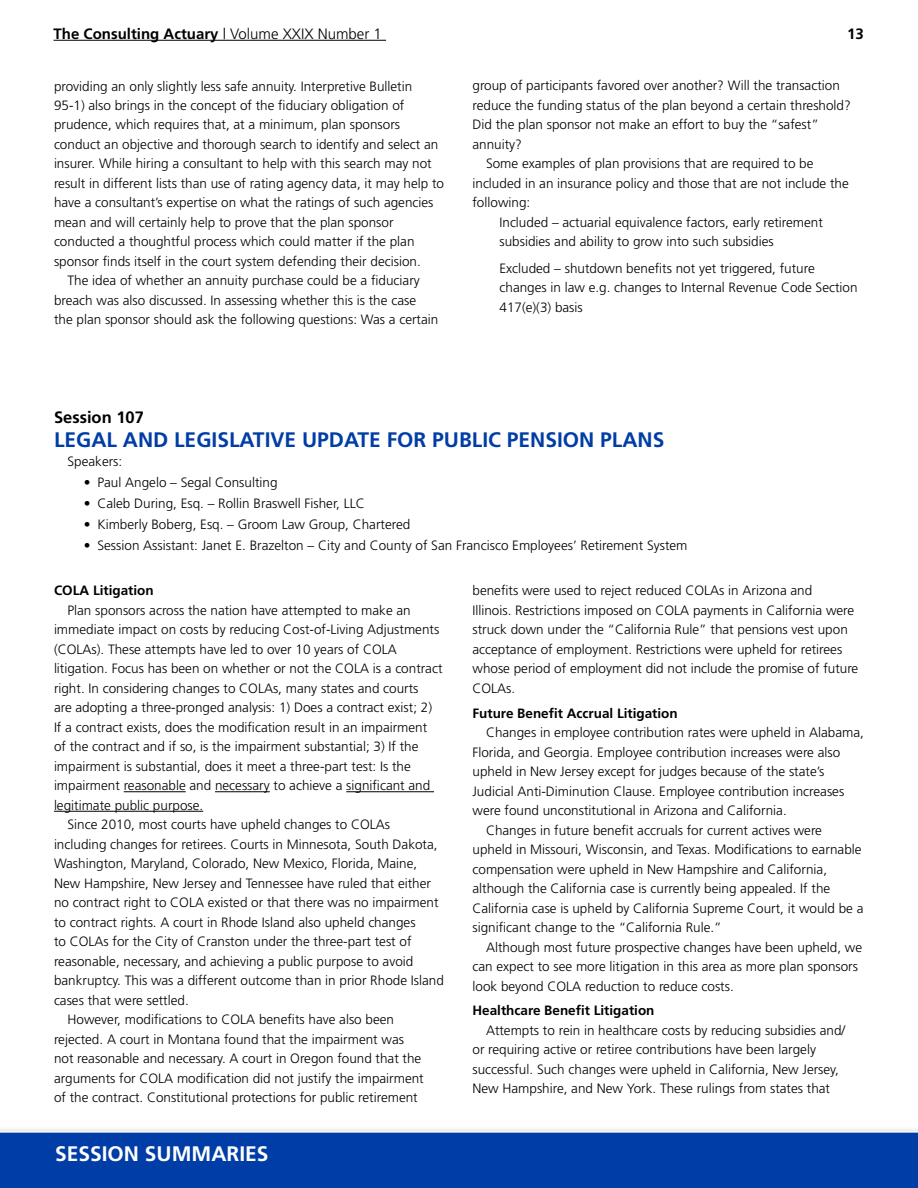
<style>
.page{position:relative;width:918px;height:1188px;background:#fff}
.page>*{position:absolute;margin:0;border:0;box-sizing:border-box;transform-origin:0 0}
.t1{font:700 21px "Frutiger";color:#003da6}
.t2{font:700 21px "Frutiger";color:#fff}
.t3{font:700 16.5px "Frutiger";color:#000}
.t4{font:700 15px "Frutiger";color:#000}
.t5{font:300 13.5px/19.5px "Frutiger";color:#000}
.t6{font:700 13.5px "Frutiger";color:#000}
.s1{font-weight:300}
</style>
<div class="page">
<div style="left:0;top:1126px;width:918px;height:62px;background:#000;opacity:.45"></div>
<div style="left:0;top:1132px;width:918px;height:56px;background:#003da6"></div>
<hr style="left:54px;top:40px;width:332px;height:1px;background:#000">
<hr style="left:124px;top:791px;width:62px;height:1px;background:#000">
<hr style="left:215px;top:791px;width:55px;height:1px;background:#000">
<hr style="left:346px;top:791px;width:88px;height:1px;background:#000">
<hr style="left:54px;top:811px;width:149px;height:1px;background:#000">
<p class="t4" style="left:54px;top:25px;width:330px">The Consulting Actuary <span class="s1">| Volume XXIX Number 1</span></p>
<p class="t4" style="left:847px;top:25px;width:18px">13</p>
<p class="t5" style="left:54px;top:76px;width:360px">providing an only slightly less safe annuity. Interpretive Bulletin</p>
<p class="t5" style="left:54px;top:96px;width:352px">95-1) also brings in the concept of the fiduciary obligation of</p>
<p class="t5" style="left:54px;top:115px;width:348px">prudence, which requires that, at a minimum, plan sponsors</p>
<p class="t5" style="left:54px;top:135px;width:386px">conduct an objective and thorough search to identify and select an</p>
<p class="t5" style="left:54px;top:154px;width:379px">insurer. While hiring a consultant to help with this search may not</p>
<p class="t5" style="left:54px;top:174px;width:392px">result in different lists than use of rating agency data, it may help to</p>
<p class="t5" style="left:54px;top:193px;width:381px">have a consultant’s expertise on what the ratings of such agencies</p>
<p class="t5" style="left:54px;top:213px;width:341px">mean and will certainly help to prove that the plan sponsor</p>
<p class="t5" style="left:54px;top:232px;width:362px">conducted a thoughtful process which could matter if the plan</p>
<p class="t5" style="left:54px;top:252px;width:368px">sponsor finds itself in the court system defending their decision.</p>
<p class="t5" style="left:68px;top:271px;width:354px">The idea of whether an annuity purchase could be a fiduciary</p>
<p class="t5" style="left:54px;top:290px;width:364px">breach was also discussed. In assessing whether this is the case</p>
<p class="t5" style="left:54px;top:310px;width:386px">the plan sponsor should ask the following questions: Was a certain</p>
<p class="t5" style="left:472px;top:76px;width:369px">group of participants favored over another? Will the transaction</p>
<p class="t5" style="left:472px;top:95px;width:380px">reduce the funding status of the plan beyond a certain threshold?</p>
<p class="t5" style="left:472px;top:115px;width:348px">Did the plan sponsor not make an effort to buy the “safest”</p>
<p class="t5" style="left:472px;top:134px;width:51px">annuity?</p>
<p class="t5" style="left:486px;top:154px;width:329px">Some examples of plan provisions that are required to be</p>
<p class="t5" style="left:472px;top:173px;width:378px">included in an insurance policy and those that are not include the</p>
<p class="t5" style="left:472px;top:193px;width:59px">following:</p>
<p class="t5" style="left:500px;top:212px;width:325px">Included – actuarial equivalence factors, early retirement</p>
<p class="t5" style="left:500px;top:232px;width:276px">subsidies and ability to grow into such subsidies</p>
<p class="t5" style="left:500px;top:258px;width:360px">Excluded – shutdown benefits not yet triggered, future changes in law e.g. changes to Internal Revenue Code Section<br>417(e)(3) basis</p>
<p class="t3" style="left:54px;top:407px;width:91px">Session 107</p>
<h1 class="t1" style="left:54px;top:427px;width:612px">LEGAL AND LEGISLATIVE UPDATE FOR PUBLIC PENSION PLANS</h1>
<p class="t5" style="left:68px;top:452px;width:56px">Speakers:</p>
<p class="t5" style="left:84px;top:473px;width:195px">• Paul Angelo – Segal Consulting</p>
<p class="t5" style="left:84px;top:494px;width:282px">• Caleb During, Esq. – Rollin Braswell Fisher, LLC</p>
<p class="t5" style="left:84px;top:515px;width:328px">• Kimberly Boberg, Esq. – Groom Law Group, Chartered</p>
<p class="t5" style="left:84px;top:536px;width:605px">• Session Assistant: Janet E. Brazelton – City and County of San Francisco Employees’ Retirement System</p>
<p class="t6" style="left:54px;top:583px;width:101px">COLA Litigation</p>
<p class="t5" style="left:68px;top:600px;width:345px">Plan sponsors across the nation have attempted to make an</p>
<p class="t5" style="left:54px;top:620px;width:387px">immediate impact on costs by reducing Cost-of-Living Adjustments</p>
<p class="t5" style="left:54px;top:639px;width:344px">(COLAs). These attempts have led to over 10 years of COLA</p>
<p class="t5" style="left:54px;top:659px;width:390px">litigation. Focus has been on whether or not the COLA is a contract</p>
<p class="t5" style="left:54px;top:678px;width:366px">right. In considering changes to COLAs, many states and courts</p>
<p class="t5" style="left:54px;top:698px;width:380px">are adopting a three-pronged analysis: 1) Does a contract exist; 2)</p>
<p class="t5" style="left:54px;top:717px;width:375px">If a contract exists, does the modification result in an impairment</p>
<p class="t5" style="left:54px;top:737px;width:366px">of the contract and if so, is the impairment substantial; 3) If the</p>
<p class="t5" style="left:54px;top:756px;width:358px">impairment is substantial, does it meet a three-part test: Is the</p>
<p class="t5" style="left:54px;top:776px;width:378px">impairment reasonable and necessary to achieve a significant and</p>
<p class="t5" style="left:54px;top:795px;width:151px">legitimate public purpose.</p>
<p class="t5" style="left:68px;top:815px;width:324px">Since 2010, most courts have upheld changes to COLAs</p>
<p class="t5" style="left:54px;top:834px;width:385px">including changes for retirees. Courts in Minnesota, South Dakota,</p>
<p class="t5" style="left:54px;top:854px;width:365px">Washington, Maryland, Colorado, New Mexico, Florida, Maine,</p>
<p class="t5" style="left:54px;top:873px;width:379px">New Hampshire, New Jersey and Tennessee have ruled that either</p>
<p class="t5" style="left:54px;top:893px;width:386px">no contract right to COLA existed or that there was no impairment</p>
<p class="t5" style="left:54px;top:912px;width:363px">to contract rights. A court in Rhode Island also upheld changes</p>
<p class="t5" style="left:54px;top:932px;width:359px">to COLAs for the City of Cranston under the three-part test of</p>
<p class="t5" style="left:54px;top:951px;width:361px">reasonable, necessary, and achieving a public purpose to avoid</p>
<p class="t5" style="left:54px;top:971px;width:391px">bankruptcy. This was a different outcome than in prior Rhode Island</p>
<p class="t5" style="left:54px;top:990px;width:136px">cases that were settled.</p>
<p class="t5" style="left:68px;top:1010px;width:328px">However, modifications to COLA benefits have also been</p>
<p class="t5" style="left:54px;top:1029px;width:352px">rejected. A court in Montana found that the impairment was</p>
<p class="t5" style="left:54px;top:1049px;width:369px">not reasonable and necessary. A court in Oregon found that the</p>
<p class="t5" style="left:54px;top:1068px;width:371px">arguments for COLA modification did not justify the impairment</p>
<p class="t5" style="left:54px;top:1088px;width:365px">of the contract. Constitutional protections for public retirement</p>
<p class="t5" style="left:472px;top:581px;width:387px">benefits were used to reject reduced COLAs in Arizona and<br>Illinois. Restrictions imposed on COLA payments in California were struck down under the “California Rule” that pensions vest upon acceptance of employment. Restrictions were upheld for retirees whose period of employment did not include the promise of future COLAs.</p>
<p class="t6" style="left:472px;top:705px;width:207px">Future Benefit Accrual Litigation</p>
<p class="t5" style="left:486px;top:723px;width:379px">Changes in employee contribution rates were upheld in Alabama,</p>
<p class="t5" style="left:472px;top:742px;width:369px">Florida, and Georgia. Employee contribution increases were also</p>
<p class="t5" style="left:472px;top:762px;width:353px">upheld in New Jersey except for judges because of the state’s</p>
<p class="t5" style="left:472px;top:781px;width:373px">Judicial Anti-Diminution Clause. Employee contribution increases</p>
<p class="t5" style="left:472px;top:801px;width:316px">were found unconstitutional in Arizona and California.</p>
<p class="t5" style="left:486px;top:820px;width:338px">Changes in future benefit accruals for current actives were</p>
<p class="t5" style="left:472px;top:840px;width:391px">upheld in Missouri, Wisconsin, and Texas. Modifications to earnable</p>
<p class="t5" style="left:472px;top:859px;width:356px">compensation were upheld in New Hampshire and California,</p>
<p class="t5" style="left:472px;top:879px;width:359px">although the California case is currently being appealed. If the</p>
<p class="t5" style="left:472px;top:898px;width:393px">California case is upheld by California Supreme Court, it would be a</p>
<p class="t5" style="left:472px;top:918px;width:251px">significant change to the “California Rule.”</p>
<p class="t5" style="left:486px;top:937px;width:378px">Although most future prospective changes have been upheld, we</p>
<p class="t5" style="left:472px;top:957px;width:387px">can expect to see more litigation in this area as more plan sponsors</p>
<p class="t5" style="left:472px;top:976px;width:263px">look beyond COLA reduction to reduce costs.</p>
<p class="t6" style="left:472px;top:1003px;width:184px">Healthcare Benefit Litigation</p>
<p class="t5" style="left:472px;top:1020px;width:374px;text-indent:14px">Attempts to rein in healthcare costs by reducing subsidies and/ or requiring active or retiree contributions have been largely successful. Such changes were upheld in California, New Jersey, New Hampshire, and New York. These rulings from states that</p>
<h1 class="t2" style="left:55px;top:1141px;width:215px">SESSION SUMMARIES</h1>
</div>
